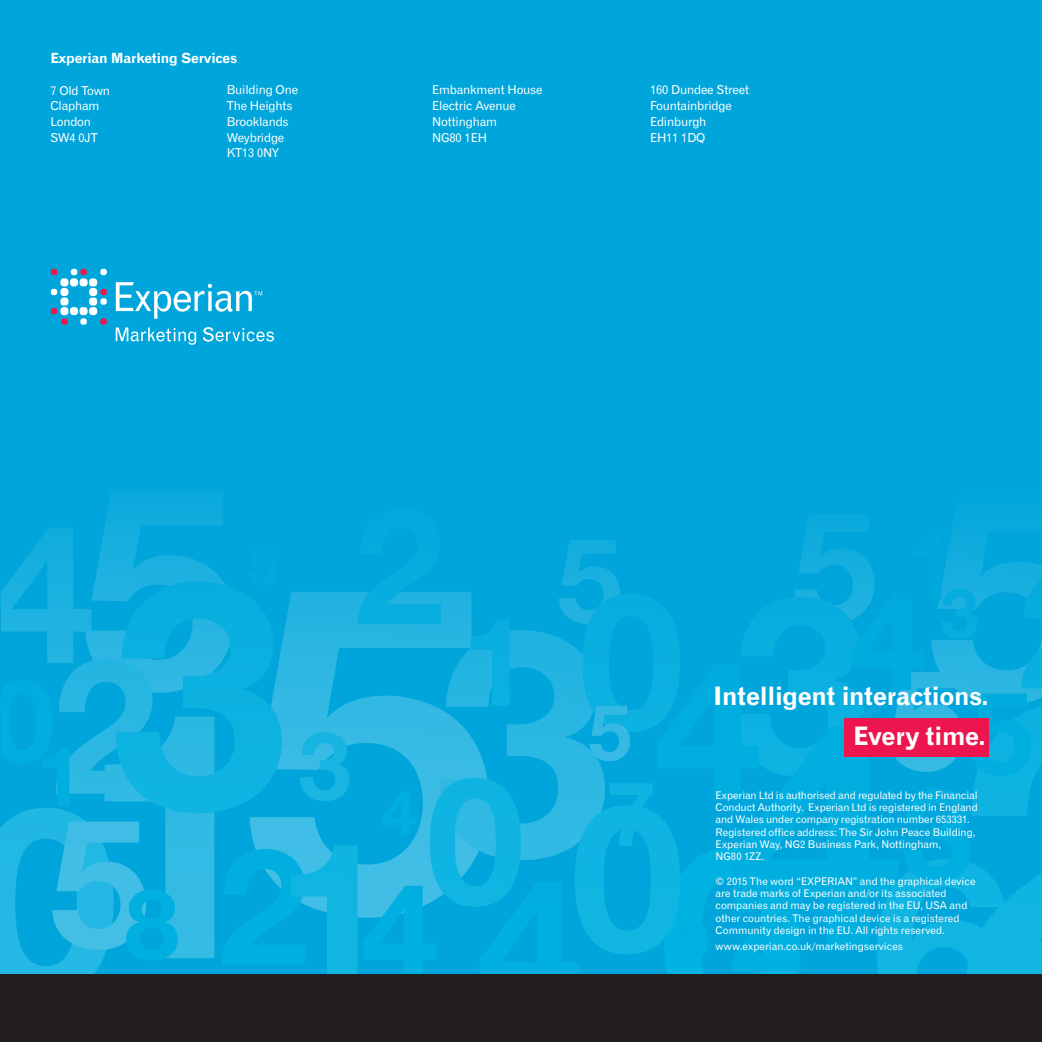
<style>
.page{position:relative;width:1042px;height:1042px;background:#00a6db}
.page>*{position:absolute;margin:0;border:0;box-sizing:border-box;transform-origin:0 0}
.Body_Copy{font:25.38px "Gothic 720 BT Bold B";letter-spacing:-.015em;color:#fff}
.t1{font:14px "Gothic 720 BT Bold B";letter-spacing:-.015em;color:#fff}
.t2{font:12.25px/15.8px "Gothic 720 BT Roman B";letter-spacing:-.015em;color:#fff}
.disclaimer_info{font:10.5px/12.2px "Gothic 720 BT Roman B";color:#fff}
</style>
<div class="page">
<svg style="left:0;top:495px;width:1042px;height:479px"></svg>
<div style="left:0;top:974px;width:1042px;height:68px;background:#231f20"></div>
<div style="left:60px;top:278px;width:8px;height:8px;background:#fff;border-radius:3px"></div>
<div style="left:70px;top:278px;width:8px;height:8px;background:#fff;border-radius:3px"></div>
<div style="left:80px;top:278px;width:8px;height:8px;background:#fff;border-radius:3px"></div>
<div style="left:89px;top:278px;width:8px;height:8px;background:#fff;border-radius:3px"></div>
<div style="left:60px;top:288px;width:8px;height:8px;background:#fff;border-radius:3px"></div>
<div style="left:89px;top:288px;width:8px;height:8px;background:#fff;border-radius:3px"></div>
<div style="left:60px;top:297px;width:8px;height:9px;background:#fff;border-radius:3px"></div>
<div style="left:89px;top:297px;width:8px;height:9px;background:#fff;border-radius:3px"></div>
<div style="left:60px;top:307px;width:8px;height:8px;background:#fff;border-radius:3px"></div>
<div style="left:70px;top:307px;width:8px;height:8px;background:#fff;border-radius:3px"></div>
<div style="left:80px;top:307px;width:8px;height:8px;background:#fff;border-radius:3px"></div>
<div style="left:89px;top:307px;width:8px;height:8px;background:#fff;border-radius:3px"></div>
<div style="left:100px;top:269px;width:7px;height:6px;background:#fff;border-radius:3px"></div>
<div style="left:80px;top:269px;width:7px;height:6px;background:#ed164b;border-radius:3px"></div>
<svg style="left:71px;top:269px;width:6px;height:6px"></svg>
<svg style="left:51px;top:269px;width:6px;height:6px"></svg>
<svg style="left:51px;top:289px;width:6px;height:6px"></svg>
<svg style="left:51px;top:308px;width:6px;height:6px"></svg>
<div style="left:100px;top:289px;width:7px;height:6px;background:#ed164b;border-radius:3px"></div>
<div style="left:100px;top:298px;width:7px;height:7px;background:#fff;border-radius:3px"></div>
<div style="left:100px;top:318px;width:7px;height:7px;background:#ed164b;border-radius:3px"></div>
<div style="left:80px;top:318px;width:7px;height:7px;background:#fff;border-radius:3px"></div>
<div style="left:61px;top:318px;width:7px;height:7px;background:#ed164b;border-radius:3px"></div>
<svg style="left:116px;top:327px;width:80px;height:18px"></svg>
<svg style="left:203px;top:327px;width:71px;height:15px"></svg>
<svg style="left:116px;top:282px;width:146px;height:37px"></svg>
<div style="left:844px;top:718px;width:144px;height:39px;background:#ed154e"></div>
<p class="t1" style="left:50px;top:50px;width:188px">Experian Marketing Services</p>
<p class="t2" style="left:50px;top:82px;width:61px">7 Old Town</p>
<p class="t2" style="left:50px;top:98px;width:51px">Clapham</p>
<p class="t2" style="left:50px;top:114px;width:42px">London</p>
<p class="t2" style="left:50px;top:129px;width:49px">SW4 0JT</p>
<p class="t2" style="left:227px;top:82px;width:73px">Building One</p>
<p class="t2" style="left:227px;top:98px;width:67px">The Heights</p>
<p class="t2" style="left:227px;top:114px;width:63px">Brooklands</p>
<p class="t2" style="left:227px;top:129px;width:59px">Weybridge</p>
<p class="t2" style="left:227px;top:145px;width:54px">KT13 0NY</p>
<p class="t2" style="left:432px;top:82px;width:112px">Embankment House<br>Electric Avenue<br>Nottingham<br>NG80 1EH</p>
<p class="t2" style="left:650px;top:82px;width:100px">160 Dundee Street<br>Fountainbridge<br>Edinburgh<br>EH11 1DQ</p>
<p class="Body_Copy" style="left:713px;top:680px;width:277px">Intelligent interactions.</p>
<p class="Body_Copy" style="left:853px;top:720px;width:134px">Every time.</p>
<p class="disclaimer_info" style="left:715px;top:789px;width:264px">Experian Ltd is authorised and regulated by the Financial Conduct Authority. Experian Ltd is registered in England and Wales under company registration number 653331.<br>Registered office address: The Sir John Peace Building, Experian Way, NG2 Business Park, Nottingham,</p>
<p class="disclaimer_info" style="left:715px;top:850px;width:50px">NG80 1ZZ.</p>
<p class="disclaimer_info" style="left:715px;top:875px;width:261px">© 2015 The word “EXPERIAN” and the graphical device are trade marks of Experian and/or its associated companies and may be registered in the EU, USA and other countries. The graphical device is a registered Community design in the EU. All rights reserved.</p>
<p class="disclaimer_info" style="left:715px;top:939px;width:189px">www.experian.co.uk/marketingservices</p>
</div>
